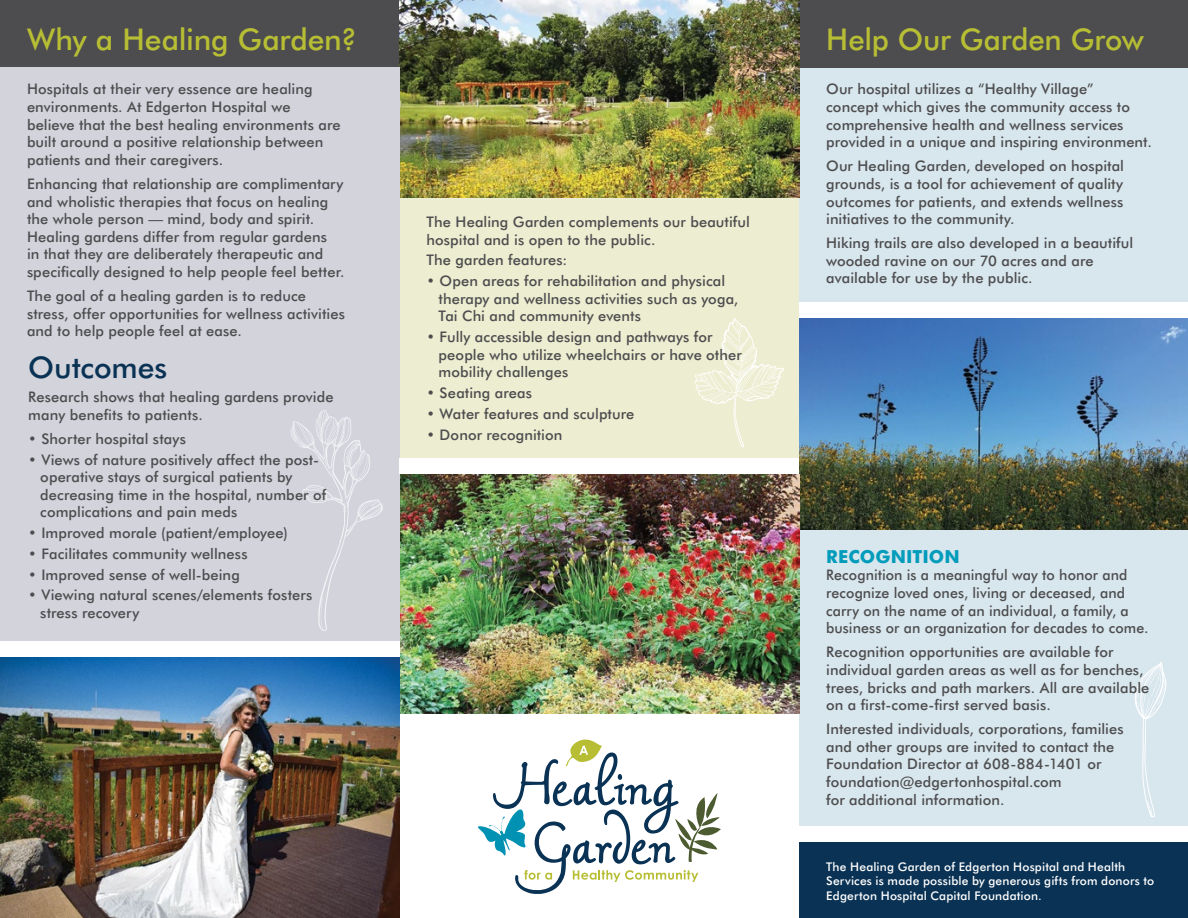
<style>
.page{position:relative;width:1188px;height:918px;background:#fff}
.page>*{position:absolute;margin:0;border:0;box-sizing:border-box;transform-origin:0 0}
.t1{font:500 30px "Futura BT";letter-spacing:-.005em;color:#b7be34}
.t2{font:500 30px "Futura BT";color:#0a3254}
.t3{font:700 18px "Futura BT";letter-spacing:.005em;color:#019cbb}
.t4{font:500 14.7px/17.5px "Futura BT";letter-spacing:.005em;color:#4d4d4f}
.t5{font:500 12px/14.4px "Futura BT";letter-spacing:.015em;color:#fff}
</style>
<div class="page">
<div style="left:799px;top:68px;width:389px;height:759px;background:#d8e6ed"></div>
<div style="left:400px;top:198px;width:399px;height:276px;background:#ededd1"></div>
<div style="left:799px;top:841px;width:389px;height:77px;background:#0a3254"></div>
<img style="left:799px;top:318px;width:389px;height:211px">
<div style="left:0;top:0;width:400px;height:68px;background:#4d4d4f"></div>
<div style="left:799px;top:0;width:389px;height:68px;background:#4d4d4f"></div>
<img style="left:400px;top:0;width:399px;height:198px">
<img style="left:400px;top:474px;width:399px;height:239px">
<img style="left:0;top:657px;width:400px;height:261px">
<svg style="left:478px;top:739px;width:243px;height:155px"></svg>
<div style="left:0;top:68px;width:400px;height:589px;background:#d2d3db"></div>
<div style="left:0;top:642px;width:400px;height:15px;background:#fff"></div>
<div style="left:400px;top:459px;width:399px;height:15px;background:#fff"></div>
<div style="left:799px;top:826px;width:389px;height:15px;background:#fff"></div>
<div style="left:799px;top:303px;width:389px;height:15px;background:#fff"></div>
<svg style="left:291px;top:410px;width:92px;height:221px"></svg>
<svg style="left:694px;top:318px;width:90px;height:129px"></svg>
<svg style="left:1135px;top:662px;width:31px;height:155px"></svg>
<h1 class="t1" style="left:27px;top:21px;width:332px">Why a Healing Garden?</h1>
<p class="t4" style="left:27px;top:80px;width:315px">Hospitals at their very essence are healing environments. At Edgerton Hospital we believe that the best healing environments are built around a positive relationship between patients and their caregivers.</p>
<p class="t4" style="left:27px;top:175px;width:319px">Enhancing that relationship are complimentary and wholistic therapies that focus on healing the whole person – mind, body and spirit.<br>Healing gardens differ from regular gardens<br>in that they are deliberately therapeutic and specifically designed to help people feel better.</p>
<p class="t4" style="left:27px;top:287px;width:319px">The goal of a healing garden is to reduce stress, offer opportunities for wellness activities and to help people feel at ease.</p>
<h1 class="t2" style="left:28px;top:349px;width:140px">Outcomes</h1>
<p class="t4" style="left:28px;top:388px;width:307px">Research shows that healing gardens provide many benefits to patients.</p>
<p class="t4" style="left:28px;top:430px;width:159px">• Shorter hospital stays</p>
<p class="t4" style="left:40px;top:451px;width:287px;text-indent:-12px">• Views of nature positively affect the post&shy;operative stays of surgical patients by decreasing time in the hospital, number of complications and pain meds</p>
<p class="t4" style="left:28px;top:524px;width:261px">• Improved morale (patient/employee)</p>
<p class="t4" style="left:28px;top:545px;width:221px">• Facilitates community wellness</p>
<p class="t4" style="left:28px;top:566px;width:213px">• Improved sense of well-being</p>
<p class="t4" style="left:40px;top:586px;width:273px;text-indent:-12px">• Viewing natural scenes/elements fosters stress recovery</p>
<p class="t4" style="left:427px;top:213px;width:325px">The Healing Garden complements our beautiful hospital and is open to the public.</p>
<p class="t4" style="left:427px;top:251px;width:142px">The garden features:</p>
<p class="t4" style="left:439px;top:272px;width:301px;text-indent:-12px">• Open areas for rehabilitation and physical therapy and wellness activities such as yoga,<br>Tai Chi and community events</p>
<p class="t4" style="left:439px;top:328px;width:305px;text-indent:-12px">• Fully accessible design and pathways for people who utilize wheelchairs or have other mobility challenges</p>
<p class="t4" style="left:427px;top:384px;width:107px">• Seating areas</p>
<p class="t4" style="left:427px;top:405px;width:209px">• Water features and sculpture</p>
<p class="t4" style="left:427px;top:426px;width:137px">• Donor recognition</p>
<h1 class="t1" style="left:826px;top:21px;width:319px">Help Our Garden Grow</h1>
<p class="t4" style="left:826px;top:80px;width:327px">Our hospital utilizes a “Healthy Village”<br>concept which gives the community access to comprehensive health and wellness services provided in a unique and inspiring environment.</p>
<p class="t4" style="left:826px;top:157px;width:299px;text-align:justify">Our Healing Garden, developed on hospital grounds, is a tool for achievement of quality outcomes for patients, and extends wellness initiatives to the community.</p>
<p class="t4" style="left:826px;top:234px;width:309px">Hiking trails are also developed in a beautiful wooded ravine on our 70 acres and are available for use by the public.</p>
<p class="t3" style="left:826px;top:546px;width:135px">RECOGNITION</p>
<p class="t4" style="left:826px;top:566px;width:324px">Recognition is a meaningful way to honor and recognize loved ones, living or deceased, and carry on the name of an individual, a family, a business or an organization for decades to come.</p>
<p class="t4" style="left:826px;top:643px;width:325px">Recognition opportunities are available for individual garden areas as well as for benches, trees, bricks and path markers. All are available on a first-come-first served basis.</p>
<p class="t4" style="left:826px;top:720px;width:299px">Interested individuals, corporations, families and other groups are invited to contact the Foundation Director at 608-884-1401 or foundation@edgertonhospital.com<br>for additional information.</p>
<p class="t5" style="left:826px;top:859px;width:330px">The Healing Garden of Edgerton Hospital and Health<br>Services is made possible by generous gifts from donors to<br>Edgerton Hospital Capital Foundation.</p>
</div>
